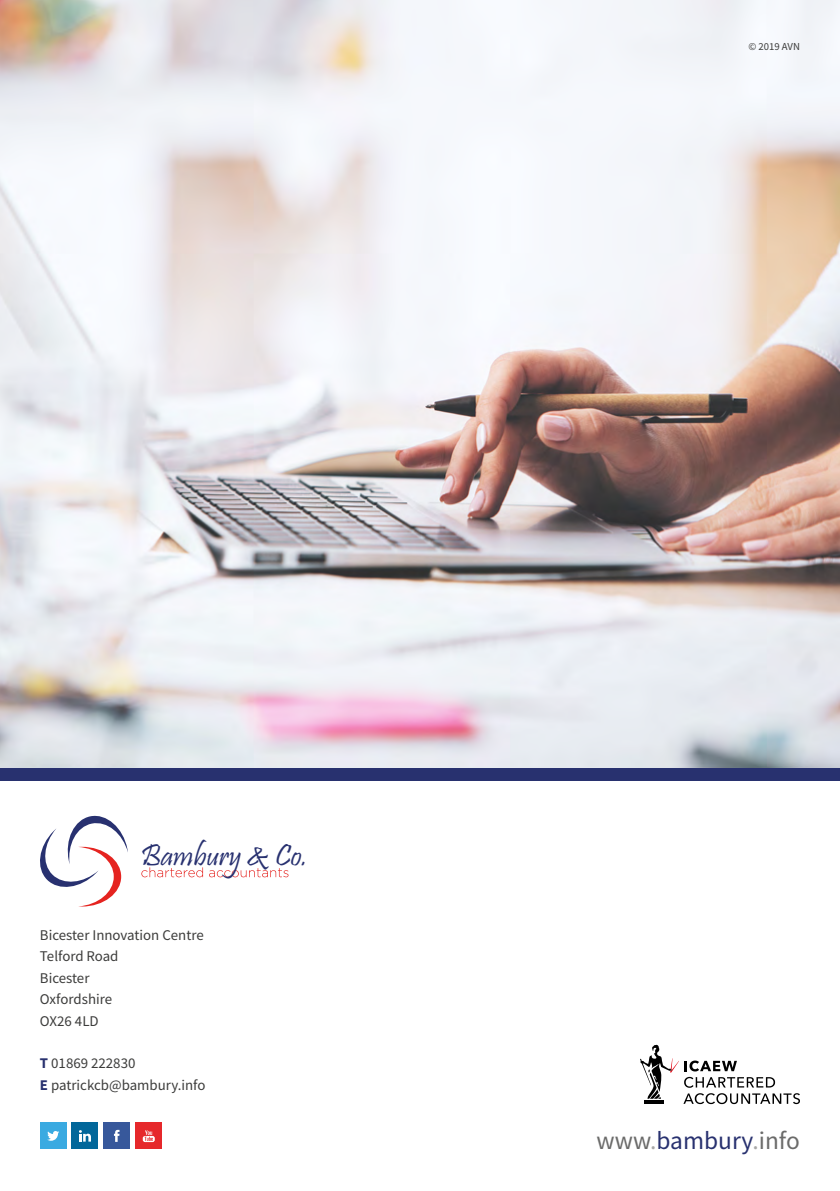
<style>
.page{position:relative;width:840px;height:1191px;background:#fff}
.page>*{position:absolute;margin:0;border:0;box-sizing:border-box;transform-origin:0 0}
.t1{font:31.2px "Pristina";color:#283170}
.t2{font:25.4px "Source Sans Pro";color:#6b6b6a}
.t3{font:14.8px/21.4px "Source Sans Pro";color:#3c3c3b}
.t4{font:10.6px "Source Sans Pro";color:#3c3c3b}
.s1{font-weight:700;color:#28316f}
.s2{color:#a8a8a7}
.s3{color:#28316f}
</style>
<div class="page">
<img style="left:0;top:0;width:839px;height:768px">
<svg style="left:141px;top:867px;width:62px;height:10px"></svg>
<svg style="left:209px;top:868px;width:79px;height:9px"></svg>
<svg style="left:40px;top:816px;width:88px;height:90px"></svg>
<div style="left:103px;top:1122px;width:27px;height:27px;background:#37589b"></div>
<svg style="left:114px;top:1129px;width:5px;height:12px"></svg>
<div style="left:72px;top:1122px;width:26px;height:27px;background:#02679a"></div>
<svg style="left:79px;top:1130px;width:12px;height:11px"></svg>
<div style="left:40px;top:1122px;width:26px;height:27px;background:#3aaae1"></div>
<svg style="left:47px;top:1131px;width:12px;height:9px"></svg>
<div style="left:135px;top:1122px;width:27px;height:27px;background:#e6282b"></div>
<svg style="left:143px;top:1130px;width:12px;height:12px"></svg>
<svg style="left:640px;top:1044px;width:159px;height:60px"></svg>
<div style="left:0;top:768px;width:839px;height:12px;background:#28316f"></div>
<p class="t4" style="left:748px;top:40px;width:53px">© 2019 AVN</p>
<h1 class="t1" style="left:141px;top:837px;width:169px">Bambury &amp; Co.</h1>
<p class="t3" style="left:40px;top:924px;width:165px">Bicester Innovation Centre<br>Telford Road<br>Bicester<br>Oxfordshire<br>OX26 4LD</p>
<p class="t3" style="left:40px;top:1052px;width:167px"><span class="s1">T</span> 01869 222830<br><span class="s1">E</span> patrickcb@bambury.info</p>
<h2 class="t2" style="left:596px;top:1124px;width:204px">www<span class="s2">.</span><span class="s3">bambury</span><span class="s2">.</span>info</h2>
</div>
